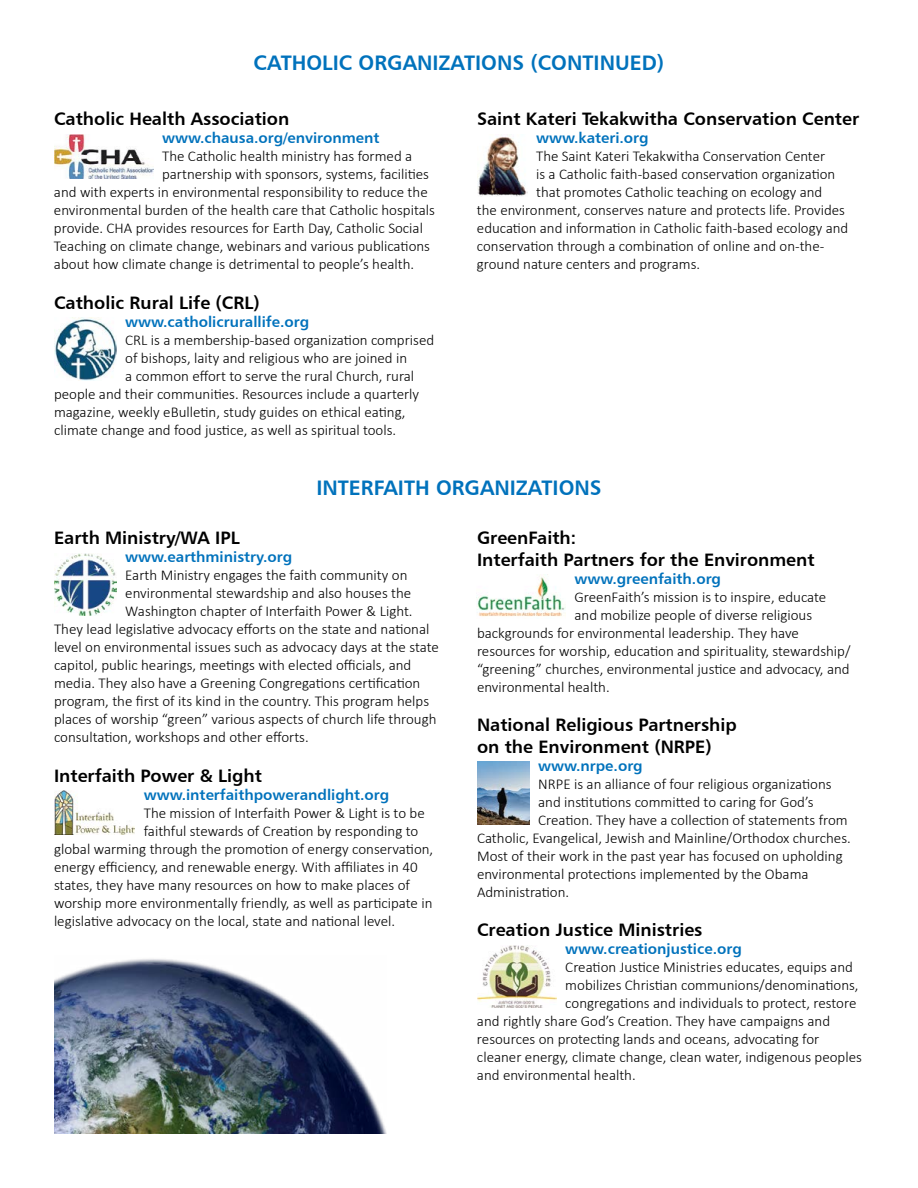
<style>
.page{position:relative;width:918px;height:1188px;background:#fff}
.page>*{position:absolute;margin:0;border:0;box-sizing:border-box;transform-origin:0 0}
.t1{font:21px "Humanist 777 BT Bold B";color:#0072bc}
.t2{font:18px/21.6px "Humanist 777 BT Bold B";color:#000}
.t3{font:300 15px "Calibri";color:#000}
.t4{font:15px "Humanist 777 BT Bold B";color:#0072bc}
</style>
<div class="page">
<img style="left:54px;top:134px;width:99px;height:45px">
<img style="left:54px;top:318px;width:62px;height:62px">
<img style="left:477px;top:136px;width:50px;height:61px">
<img style="left:54px;top:553px;width:62px;height:62px">
<img style="left:54px;top:791px;width:81px;height:44px">
<img style="left:477px;top:577px;width:89px;height:40px">
<img style="left:477px;top:762px;width:52px;height:62px">
<img style="left:477px;top:945px;width:79px;height:63px">
<img style="left:54px;top:959px;width:333px;height:175px">
<h1 class="t1" style="left:254px;top:49px;width:412px">CATHOLIC ORGANIZATIONS (CONTINUED)</h1>
<p class="t2" style="left:54px;top:108px;width:237px">Catholic Health Association</p>
<p class="t4" style="left:162px;top:129px;width:219px">www.chausa.org/environment</p>
<p class="t3" style="left:162px;top:147px;width:252px">The Catholic health ministry has formed a</p>
<p class="t3" style="left:162px;top:165px;width:268px">partnership with sponsors, systems, facilities</p>
<p class="t3" style="left:54px;top:183px;width:375px">and with experts in environmental responsibility to reduce the</p>
<p class="t3" style="left:54px;top:201px;width:382px">environmental burden of the health care that Catholic hospitals</p>
<p class="t3" style="left:54px;top:219px;width:371px">provide. CHA provides resources for Earth Day, Catholic Social</p>
<p class="t3" style="left:54px;top:237px;width:378px">Teaching on climate change, webinars and various publications</p>
<p class="t3" style="left:54px;top:255px;width:362px">about how climate change is detrimental to people’s health.</p>
<p class="t2" style="left:54px;top:291px;width:207px">Catholic Rural Life (CRL)</p>
<p class="t4" style="left:125px;top:312px;width:185px">www.catholicrurallife.org</p>
<p class="t3" style="left:125px;top:331px;width:310px">CRL is a membership-based organization comprised</p>
<p class="t3" style="left:125px;top:349px;width:283px">of bishops, laity and religious who are joined in</p>
<p class="t3" style="left:125px;top:367px;width:290px">a common effort to serve the rural Church, rural</p>
<p class="t3" style="left:54px;top:385px;width:367px">people and their communities. Resources include a quarterly</p>
<p class="t3" style="left:54px;top:403px;width:353px">magazine, weekly eBulletin, study guides on ethical eating,</p>
<p class="t3" style="left:54px;top:421px;width:344px">climate change and food justice, as well as spiritual tools.</p>
<p class="t2" style="left:477px;top:108px;width:384px">Saint Kateri Tekakwitha Conservation Center</p>
<p class="t4" style="left:536px;top:129px;width:114px">www.kateri.org</p>
<p class="t3" style="left:536px;top:147px;width:291px">The Saint Kateri Tekakwitha Conservation Center</p>
<p class="t3" style="left:536px;top:165px;width:301px">is a Catholic faith-based conservation organization</p>
<p class="t3" style="left:536px;top:183px;width:288px">that promotes Catholic teaching on ecology and</p>
<p class="t3" style="left:477px;top:201px;width:369px">the environment, conserves nature and protects life. Provides</p>
<p class="t3" style="left:477px;top:219px;width:373px">education and information in Catholic faith-based ecology and</p>
<p class="t3" style="left:477px;top:237px;width:349px">conservation through a combination of online and on-the-</p>
<p class="t3" style="left:477px;top:255px;width:225px">ground nature centers and programs.</p>
<h1 class="t1" style="left:316px;top:475px;width:287px">INTERFAITH ORGANIZATIONS</h1>
<p class="t2" style="left:54px;top:527px;width:187px">Earth Ministry/WA IPL</p>
<p class="t4" style="left:125px;top:547px;width:168px">www.earthministry.org</p>
<p class="t3" style="left:125px;top:566px;width:284px">Earth Ministry engages the faith community on</p>
<p class="t3" style="left:125px;top:584px;width:288px">environmental stewardship and also houses the</p>
<p class="t3" style="left:125px;top:602px;width:289px">Washington chapter of Interfaith Power &amp; Light.</p>
<p class="t3" style="left:54px;top:620px;width:377px">They lead legislative advocacy efforts on the state and national</p>
<p class="t3" style="left:54px;top:638px;width:386px">level on environmental issues such as advocacy days at the state</p>
<p class="t3" style="left:54px;top:656px;width:359px">capitol, public hearings, meetings with elected officials, and</p>
<p class="t3" style="left:54px;top:674px;width:368px">media. They also have a Greening Congregations certification</p>
<p class="t3" style="left:54px;top:692px;width:377px">program, the first of its kind in the country. This program helps</p>
<p class="t3" style="left:54px;top:710px;width:384px">places of worship “green” various aspects of church life through</p>
<p class="t3" style="left:54px;top:728px;width:256px">consultation, workshops and other efforts.</p>
<p class="t2" style="left:54px;top:764px;width:209px">Interfaith Power &amp; Light</p>
<p class="t4" style="left:144px;top:785px;width:247px">www.interfaithpowerandlight.org</p>
<p class="t3" style="left:144px;top:803px;width:283px">The mission of Interfaith Power &amp; Light is to be</p>
<p class="t3" style="left:144px;top:821px;width:276px">faithful stewards of Creation by responding to</p>
<p class="t3" style="left:54px;top:839px;width:381px">global warming through the promotion of energy conservation,</p>
<p class="t3" style="left:54px;top:857px;width:365px">energy efficiency, and renewable energy. With affiliates in 40</p>
<p class="t3" style="left:54px;top:875px;width:358px">states, they have many resources on how to make places of</p>
<p class="t3" style="left:54px;top:893px;width:380px">worship more environmentally friendly, as well as participate in</p>
<p class="t3" style="left:54px;top:911px;width:343px">legislative advocacy on the local, state and national level.</p>
<p class="t2" style="left:477px;top:527px;width:339px">GreenFaith:<br>Interfaith Partners for the Environment</p>
<p class="t4" style="left:575px;top:569px;width:148px">www.greenfaith.org</p>
<p class="t3" style="left:575px;top:587px;width:253px">GreenFaith’s mission is to inspire, educate</p>
<p class="t3" style="left:575px;top:605px;width:239px">and mobilize people of diverse religious</p>
<p class="t3" style="left:477px;top:623px;width:323px">backgrounds for environmental leadership. They have</p>
<p class="t3" style="left:477px;top:641px;width:375px">resources for worship, education and spirituality, stewardship/</p>
<p class="t3" style="left:477px;top:659px;width:374px">“greening” churches, environmental justice and advocacy, and</p>
<p class="t3" style="left:477px;top:677px;width:134px">environmental health.</p>
<p class="t2" style="left:477px;top:714px;width:261px">National Religious Partnership on the Environment (NRPE)</p>
<p class="t4" style="left:538px;top:756px;width:106px">www.nrpe.org</p>
<p class="t3" style="left:538px;top:775px;width:295px">NRPE is an alliance of four religious organizations</p>
<p class="t3" style="left:538px;top:793px;width:277px">and institutions committed to caring for God’s</p>
<p class="t3" style="left:538px;top:811px;width:311px">Creation. They have a collection of statements from</p>
<p class="t3" style="left:477px;top:829px;width:375px">Catholic, Evangelical, Jewish and Mainline/Orthodox churches.</p>
<p class="t3" style="left:477px;top:847px;width:367px">Most of their work in the past year has focused on upholding</p>
<p class="t3" style="left:477px;top:865px;width:333px">environmental protections implemented by the Obama</p>
<p class="t3" style="left:477px;top:883px;width:94px">Administration.</p>
<p class="t2" style="left:477px;top:919px;width:227px">Creation Justice Ministries</p>
<p class="t4" style="left:565px;top:940px;width:178px">www.creationjustice.org</p>
<p class="t3" style="left:565px;top:958px;width:289px">Creation Justice Ministries educates, equips and</p>
<p class="t3" style="left:565px;top:976px;width:295px">mobilizes Christian communions/denominations,</p>
<p class="t3" style="left:565px;top:994px;width:293px">congregations and individuals to protect, restore</p>
<p class="t3" style="left:477px;top:1012px;width:355px">and rightly share God’s Creation. They have campaigns and</p>
<p class="t3" style="left:477px;top:1030px;width:344px">resources on protecting lands and oceans, advocating for</p>
<p class="t3" style="left:477px;top:1048px;width:386px">cleaner energy, climate change, clean water, indigenous peoples</p>
<p class="t3" style="left:477px;top:1066px;width:160px">and environmental health.</p>
</div>
